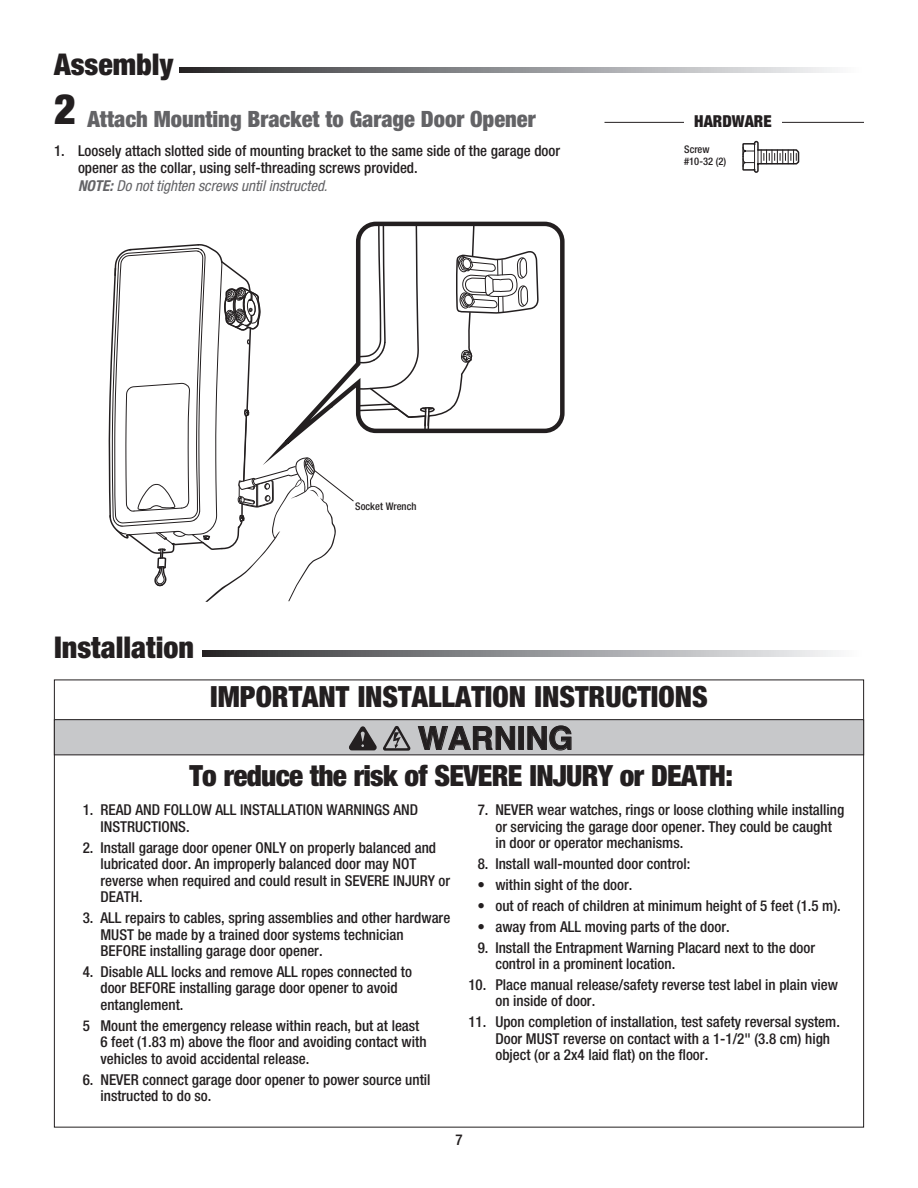
<style>
.page{position:relative;width:918px;height:1188px;background:#fff}
.page>*{position:absolute;margin:0;border:0;box-sizing:border-box;transform-origin:0 0}
.Big_Numbers{font:900 condensed 42px "Helvetica Neue LT Std";color:#231f20}
.t1{font:700 31.8px "Helvetica";color:#231f20}
.HEADING_TOC{font:900 condensed 30px "Helvetica Neue LT Std";color:#231f20}
.HEADING{font:900 condensed 30px "Helvetica Neue LT Std";color:#231f20}
.heading_2{font:900 condensed 29.25px "Helvetica Neue LT Std";letter-spacing:-.025em;color:#231f20}
.heading_2-2{font:900 condensed 29.25px "Helvetica Neue LT Std";color:#231f20}
.SUBHEAD_TOC{font:900 condensed 22.5px "Helvetica Neue LT Std";color:#636366}
.SUBHEAD_2{font:900 condensed 16.5px "Helvetica Neue LT Std";color:#231f20}
.WARNING_TEXT{font:500 condensed 15px/16.5px "Helvetica Neue LT Std";color:#231f20}
.TEXT{font:500 condensed 15px/17.2px "Helvetica Neue LT Std";color:#231f20}
.ILLUSTRATION_TEXT{font:500 condensed 10.5px "Helvetica Neue LT Std";color:#231f20}
.s1{font-weight:700;font-style:italic;color:#636366}
.s2{font-weight:400;font-style:italic;color:#636366}
</style>
<div class="page">
<svg style="left:539px;top:221px;width:26px;height:213px"></svg>
<div style="left:54px;top:720px;width:810px;height:35px;background:#c7c8ca"></div>
<svg style="left:349px;top:726px;width:60px;height:25px"></svg>
<div style="left:54px;top:719px;width:810px;height:36px;border:1px solid #231f20"></div>
<svg style="left:202px;top:651px;width:634px;height:5px"></svg>
<svg style="left:108px;top:221px;width:431px;height:381px"></svg>
<svg style="left:179px;top:68px;width:656px;height:5px"></svg>
<hr style="left:604px;top:122px;width:260px;height:1px;background:#231f20">
<div style="left:684px;top:116px;width:98px;height:17px;background:#fff"></div>
<svg style="left:742px;top:140px;width:58px;height:33px"></svg>
<p class="HEADING" style="left:54px;top:46px;width:121px">Assembly</p>
<p class="Big_Numbers" style="left:54px;top:84px;width:23px">2</p>
<p class="SUBHEAD_TOC" style="left:87px;top:105px;width:450px">Attach Mounting Bracket to Garage Door Opener</p>
<p class="TEXT" style="left:78px;top:142px;width:484px;text-indent:-24px">1. Loosely attach slotted side of mounting bracket to the same side of the garage door opener as the collar, using self-threading screws provided.<br><span class="s1">NOTE:</span> <span class="s2">Do not tighten screws until instructed.</span></p>
<p class="HEADING_TOC" style="left:54px;top:629px;width:142px">Installation</p>
<p class="ILLUSTRATION_TEXT" style="left:355px;top:500px;width:63px">Socket Wrench</p>
<p class="SUBHEAD_2" style="left:694px;top:111px;width:79px">HARDWARE</p>
<p class="ILLUSTRATION_TEXT" style="left:684px;top:143px;width:27px">Screw</p>
<p class="ILLUSTRATION_TEXT" style="left:684px;top:155px;width:44px">#10-32 (2)</p>
<p class="heading_2-2" style="left:210px;top:679px;width:499px">IMPORTANT INSTALLATION INSTRUCTIONS</p>
<p class="t1" style="left:418px;top:713px;width:157px">WARNING</p>
<p class="heading_2" style="left:190px;top:758px;width:545px">To reduce the risk of SEVERE INJURY or DEATH:</p>
<p class="WARNING_TEXT" style="left:100px;top:802px;width:319px;text-indent:-18px">1. READ AND FOLLOW ALL INSTALLATION WARNINGS AND<br>INSTRUCTIONS.</p>
<p class="WARNING_TEXT" style="left:100px;top:839px;width:351px;text-indent:-18px">2. Install garage door opener ONLY on properly balanced and lubricated door. An improperly balanced door may NOT reverse when required and could result in SEVERE INJURY or DEATH.</p>
<p class="WARNING_TEXT" style="left:100px;top:909px;width:351px;text-indent:-18px">3. ALL repairs to cables, spring assemblies and other hardware<br>MUST be made by a trained door systems technician<br>BEFORE installing garage door opener.</p>
<p class="WARNING_TEXT" style="left:100px;top:963px;width:313px;text-indent:-18px">4. Disable ALL locks and remove ALL ropes connected to door BEFORE installing garage door opener to avoid entanglement.</p>
<p class="WARNING_TEXT" style="left:100px;top:1017px;width:328px;text-indent:-18px">5 Mount the emergency release within reach, but at least<br>6 feet (1.83 m) above the floor and avoiding contact with vehicles to avoid accidental release.</p>
<p class="WARNING_TEXT" style="left:100px;top:1071px;width:332px;text-indent:-18px">6. NEVER connect garage door opener to power source until instructed to do so.</p>
<p class="WARNING_TEXT" style="left:495px;top:802px;width:350px;text-indent:-18px">7. NEVER wear watches, rings or loose clothing while installing or servicing the garage door opener. They could be caught in door or operator mechanisms.</p>
<p class="WARNING_TEXT" style="left:478px;top:855px;width:214px">8. Install wall-mounted door control:</p>
<p class="WARNING_TEXT" style="left:477px;top:876px;width:157px">• within sight of the door.</p>
<p class="WARNING_TEXT" style="left:477px;top:897px;width:365px">• out of reach of children at minimum height of 5 feet (1.5 m).</p>
<p class="WARNING_TEXT" style="left:477px;top:918px;width:254px">• away from ALL moving parts of the door.</p>
<p class="WARNING_TEXT" style="left:495px;top:939px;width:321px;text-indent:-18px">9. Install the Entrapment Warning Placard next to the door control in a prominent location.</p>
<p class="WARNING_TEXT" style="left:495px;top:976px;width:344px;text-indent:-27px">10. Place manual release/safety reverse test label in plain view on inside of door.</p>
<p class="WARNING_TEXT" style="left:495px;top:1013px;width:346px;text-indent:-27px">11. Upon completion of installation, test safety reversal system.<br>Door MUST reverse on contact with a 1-1/2" (3.8 cm) high object (or a 2x4 laid flat) on the floor.</p>
<p class="TEXT" style="left:455px;top:1131px;width:9px">7</p>
</div>
